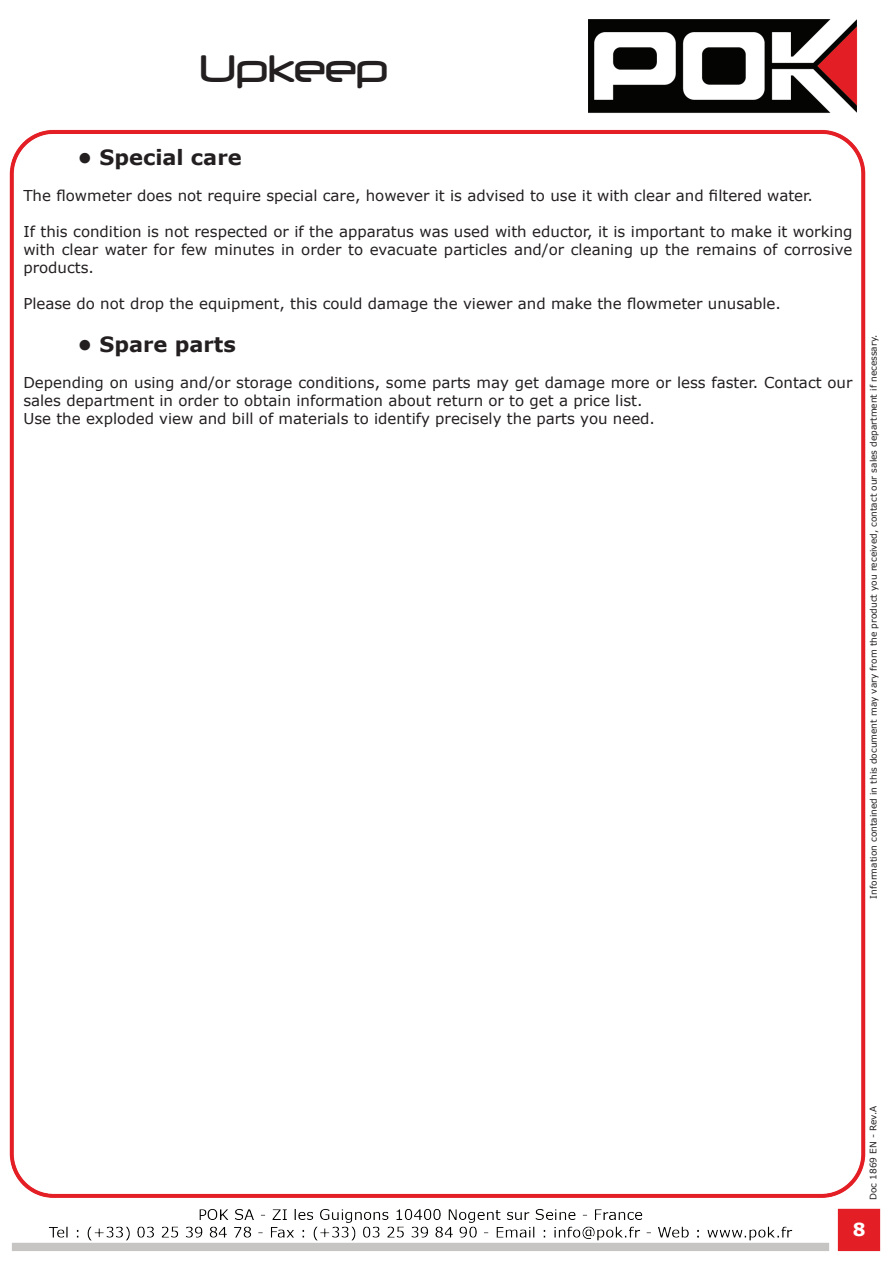
<style>
.page{position:relative;width:893px;height:1263px;background:#fff}
.page>*{position:absolute;margin:0;border:0;box-sizing:border-box;transform-origin:0 0}
.t1{font:45px "Neuropol";color:#231f20}
.t2{font:700 21px "Verdana";color:#231f20}
.t3{font:700 18px "Verdana";color:#fff}
.t4{font:15px/18px "Verdana";color:#231f20;text-align:justify}
.t5{font:9px "Verdana";color:#231f20}
</style>
<div class="page">
<img style="left:9px;top:19px;width:872px;height:1233px">
<h1 class="t1" style="left:199px;top:45px;width:190px">Upkeep</h1>
<h2 class="t2" style="left:77px;top:142px;width:166px">• Special care</h2>
<p class="t4" style="left:23px;top:186px;width:791px">The flowmeter does not require special care, however it is advised to use it with clear and filtered water.</p>
<p class="t4" style="left:23px;top:222px;width:831px">If this condition is not respected or if the apparatus was used with eductor, it is important to make it working with clear water for few minutes in order to evacuate particles and/or cleaning up the remains of corrosive products.</p>
<p class="t4" style="left:23px;top:294px;width:759px">Please do not drop the equipment, this could damage the viewer and make the flowmeter unusable.</p>
<h2 class="t2" style="left:77px;top:330px;width:160px">• Spare parts</h2>
<p class="t4" style="left:23px;top:373px;width:831px;text-align:left">Depending on using and/or storage conditions, some parts may get damage more or less faster. Contact our sales department in order to obtain information about return or to get a price list.<br>Use the exploded view and bill of materials to identify precisely the parts you need.</p>
<p class="t5" style="left:867px;top:898px;width:565px;rotate:-90deg">Information contained in this document may vary from the product you received, contact our sales department if necessary.</p>
<p class="t5" style="left:867px;top:1200px;width:96px;rotate:-90deg">Doc 1869 EN - Rev.A</p>
<p class="t3" style="left:853px;top:1217px;width:14px">8</p>
</div>
